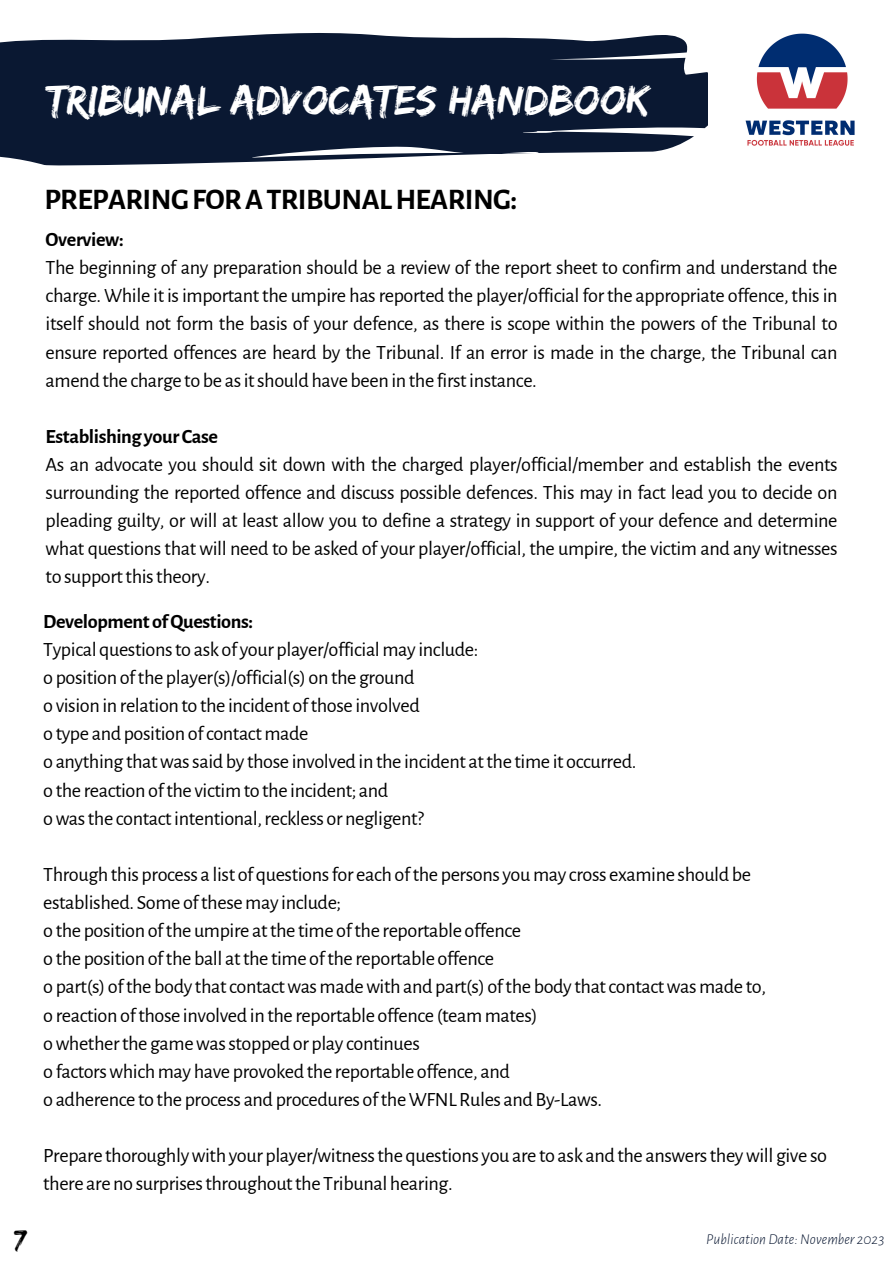
<style>
.page{position:relative;width:893px;height:1264px;background:#fff}
.page>*{position:absolute;margin:0;border:0;box-sizing:border-box;transform-origin:0 0}
.t1{font:43.05px "Edo";color:#fff}
.t2{font:700 30px "Alegreya Sans";letter-spacing:-.02em;color:#000}
.t3{font:27.75px "Edo";color:#000}
.t4{font:20.25px/28px "Alegreya Sans";letter-spacing:-.02em;color:#000;text-align:justify}
.t5{font:700 20.25px "Alegreya Sans";letter-spacing:-.02em;color:#000}
.t6{font:italic 300 15px "Alegreya Sans";color:#0a1832}
</style>
<div class="page">
<svg style="left:0;top:33px;width:708px;height:133px;fill:#0a1832"></svg>
<img style="left:745px;top:33px;width:110px;height:113px">
<p class="t1" style="left:47px;top:75px;width:603px">TRIBUNAL ADVOCATES HANDBOOK</p>
<p class="t3" style="left:14px;top:1222px;width:14px">7</p>
<p class="t2" style="left:44px;top:185px;width:474px">PREPARINGFORATRIBUNALHEARING:</p>
<p class="t5" style="left:46px;top:230px;width:79px">Overview:</p>
<p class="t4" style="left:46px;top:254px;width:793px">The beginning of any preparation should be a review of the report sheet to confirm and understand the charge. While it is important the umpire has reported the player/official for the appropriate offence, this in itself should not form the basis of your defence, as there is scope within the powers of the Tribunal to ensure reported offences are heard by the Tribunal. If an error is made in the charge, the Tribunal can amendthe charge tobe asitshouldhavebeeninthe firstinstance.</p>
<p class="t5" style="left:46px;top:426px;width:174px">EstablishingyourCase</p>
<p class="t4" style="left:46px;top:451px;width:793px">As an advocate you should sit down with the charged player/official/member and establish the events surrounding the reported offence and discuss possible defences. This may in fact lead you to decide on pleading guilty, or will at least allow you to define a strategy in support of your defence and determine what questions that will need to be asked of your player/official, the umpire, the victim and any witnesses to supportthistheory.</p>
<p class="t5" style="left:43px;top:611px;width:211px">DevelopmentofQuestions:</p>
<p class="t4" style="left:43px;top:636px;width:437px">Typicalquestionsto ask of yourplayer/officialmay include:</p>
<p class="t4" style="left:43px;top:664px;width:373px">opositionoftheplayer(s)/official(s) onthe ground</p>
<p class="t4" style="left:43px;top:692px;width:378px">o visioninrelationto the incident ofthose involved</p>
<p class="t4" style="left:43px;top:720px;width:267px">o type andpositionofcontactmade</p>
<p class="t4" style="left:43px;top:748px;width:594px">o anything thatwassaidby those involvedinthe incident atthe time it occurred.</p>
<p class="t4" style="left:43px;top:776px;width:347px">o the reactionofthe victimto the incident; and</p>
<p class="t4" style="left:43px;top:804px;width:382px">owasthe contactintentional,reckless ornegligent?</p>
<p class="t4" style="left:43px;top:860px;width:709px">Throughthisprocess a list ofquestionsfor eachofthepersons youmay cross examine shouldbe established. Some ofthesemay include;</p>
<p class="t4" style="left:43px;top:917px;width:479px">o thepositionoftheumpire atthe time ofthe reportable offence</p>
<p class="t4" style="left:43px;top:945px;width:452px">o thepositionoftheball atthe time ofthe reportable offence</p>
<p class="t4" style="left:43px;top:973px;width:724px">opart(s) ofthebody thatcontactwasmadewithandpart(s) ofthebody thatcontactwasmade to,</p>
<p class="t4" style="left:43px;top:1001px;width:496px">o reactionofthose involvedinthe reportable offence (teammates)</p>
<p class="t4" style="left:43px;top:1029px;width:378px">owhetherthe gamewasstoppedorplay continues</p>
<p class="t4" style="left:43px;top:1057px;width:468px">o factorswhichmayhaveprovokedthe reportable offence, and</p>
<p class="t4" style="left:43px;top:1085px;width:560px">o adherence to theprocess andprocedures oftheWFNLRules andBy-Laws.</p>
<p class="t4" style="left:43px;top:1141px;width:785px">Prepare thoroughlywithyourplayer/witnessthequestions youare to ask andthe answerstheywill give so there areno surprisesthroughoutthe Tribunalhearing.</p>
<p class="t6" style="left:706px;top:1232px;width:179px">Publication Date:November 2023</p>
</div>
